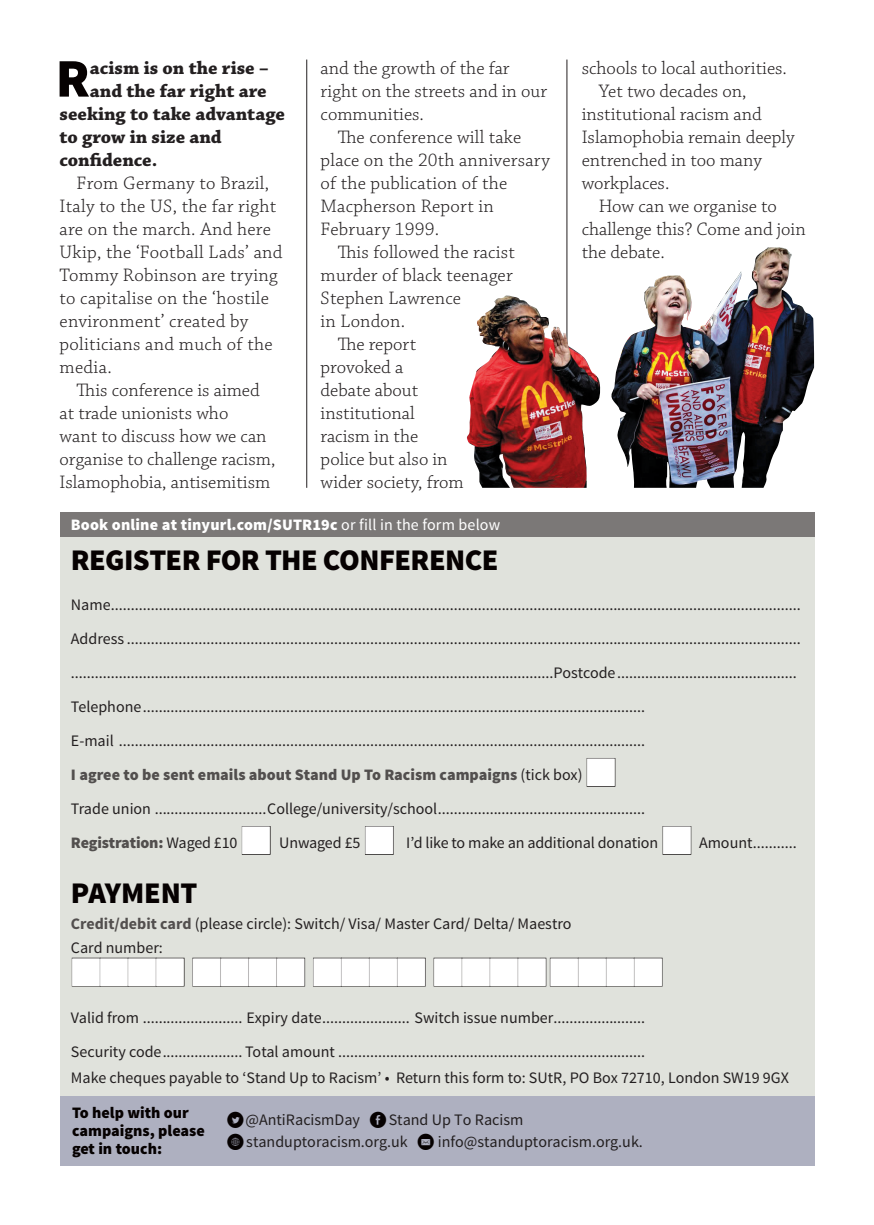
<style>
.page{position:relative;width:874px;height:1225px;background:#fff}
.page>*{position:absolute;margin:0;border:0;box-sizing:border-box;transform-origin:0 0}
.t1{font:900 54.4px "Source Sans Pro";color:#060101}
.t2{font:40px "Zapf Dingbats ITC";color:#fff}
.t3{font:900 30px "Source Sans Pro";letter-spacing:-.02em;color:#060101}
.t4{font:300 19px/23px "Chaparral Pro";letter-spacing:.005em;color:#231f20}
.t5{font:700 19px "Chaparral Pro";color:#231f20}
.t6{font:16px/34px "Source Sans Pro";color:#231f20}
.t7{font:900 16px "Source Sans Pro";letter-spacing:.01em;color:#fff}
.t8{font:900 16px/18px "Source Sans Pro";color:#060101}
.s1{font-weight:400}
.s2{font-weight:900;color:#524f4e}
.s3{color:#fff}
.s4{font-weight:700;color:#524f4e}
.s5{font-family:"Social Media Circled";color:#060101}
</style>
<div class="page">
<div style="left:60px;top:1090px;width:754px;height:75px;background:#aeb0c0"></div>
<div style="left:60px;top:536px;width:754px;height:560px;background:#e0e2dc"></div>
<div style="left:242px;top:826px;width:28px;height:28px;border:1px solid #231f20"></div>
<div style="left:365px;top:826px;width:28px;height:28px;border:1px solid #231f20"></div>
<div style="left:72px;top:957px;width:28px;height:29px;border:1px solid #231f20"></div>
<div style="left:100px;top:957px;width:28px;height:29px;border:1px solid #231f20"></div>
<div style="left:128px;top:957px;width:28px;height:29px;border:1px solid #231f20"></div>
<div style="left:156px;top:957px;width:28px;height:29px;border:1px solid #231f20"></div>
<div style="left:220px;top:957px;width:29px;height:29px;border:1px solid #231f20"></div>
<div style="left:248px;top:957px;width:29px;height:29px;border:1px solid #231f20"></div>
<div style="left:276px;top:957px;width:29px;height:29px;border:1px solid #231f20"></div>
<div style="left:313px;top:957px;width:28px;height:29px;border:1px solid #231f20"></div>
<div style="left:341px;top:957px;width:28px;height:29px;border:1px solid #231f20"></div>
<div style="left:369px;top:957px;width:28px;height:29px;border:1px solid #231f20"></div>
<div style="left:397px;top:957px;width:28px;height:29px;border:1px solid #231f20"></div>
<div style="left:461px;top:957px;width:29px;height:29px;border:1px solid #231f20"></div>
<div style="left:489px;top:957px;width:29px;height:29px;border:1px solid #231f20"></div>
<div style="left:517px;top:957px;width:29px;height:29px;border:1px solid #231f20"></div>
<div style="left:549px;top:957px;width:29px;height:29px;border:1px solid #231f20"></div>
<div style="left:577px;top:957px;width:29px;height:29px;border:1px solid #231f20"></div>
<div style="left:605px;top:957px;width:29px;height:29px;border:1px solid #231f20"></div>
<div style="left:633px;top:957px;width:29px;height:29px;border:1px solid #231f20"></div>
<div style="left:60px;top:512px;width:754px;height:24px;background:#7b7877"></div>
<hr style="left:306px;top:60px;width:1px;height:428px;background:#231f20">
<hr style="left:566px;top:60px;width:1px;height:428px;background:#231f20">
<img style="left:611px;top:247px;width:202px;height:241px">
<img style="left:467px;top:295px;width:133px;height:193px">
<h1 class="t1" style="left:56px;top:43px;width:36px">R</h1>
<p class="t5" style="left:90px;top:56px;width:180px">acism is on the rise –</p>
<p class="t5" style="left:90px;top:79px;width:178px">and the far right are</p>
<p class="t5" style="left:60px;top:102px;width:227px">seeking to take advantage</p>
<p class="t5" style="left:60px;top:125px;width:164px">to grow in size and</p>
<p class="t5" style="left:60px;top:148px;width:99px">confidence.</p>
<p class="t4" style="left:60px;top:172px;width:224px;text-indent:17px">From Germany to Brazil,<br>Italy to the US, the far right are on the march. And here<br>Ukip, the ‘Football Lads’ and<br>Tommy Robinson are trying to capitalise on the ‘hostile environment’ created by politicians and much of the media.</p>
<p class="t4" style="left:60px;top:379px;width:217px;text-indent:17px">This conference is aimed at trade unionists who<br>want to discuss how we can organise to challenge racism,<br>Islamophobia, antisemitism</p>
<p class="t4" style="left:320px;top:57px;width:228px">and the growth of the far right on the streets and in our communities.</p>
<p class="t4" style="left:337px;top:126px;width:185px">The conference will take</p>
<p class="t4" style="left:320px;top:149px;width:231px">place on the 20th anniversary</p>
<p class="t4" style="left:320px;top:172px;width:188px">of the publication of the</p>
<p class="t4" style="left:320px;top:195px;width:174px">Macpherson Report in</p>
<p class="t4" style="left:320px;top:218px;width:120px">February 1999.</p>
<p class="t4" style="left:337px;top:241px;width:179px">This followed the racist</p>
<p class="t4" style="left:320px;top:264px;width:193px">murder of black teenager</p>
<p class="t4" style="left:320px;top:287px;width:142px">Stephen Lawrence</p>
<p class="t4" style="left:320px;top:310px;width:86px">in London.</p>
<p class="t4" style="left:337px;top:333px;width:80px">The report</p>
<p class="t4" style="left:320px;top:356px;width:84px">provoked a</p>
<p class="t4" style="left:320px;top:379px;width:99px">debate about</p>
<p class="t4" style="left:320px;top:402px;width:95px">institutional</p>
<p class="t4" style="left:320px;top:425px;width:99px">racism in the</p>
<p class="t4" style="left:320px;top:448px;width:128px">police but also in</p>
<p class="t4" style="left:320px;top:471px;width:144px">wider society, from</p>
<p class="t7" style="left:71px;top:514px;width:430px">Book online at tinyurl.com/SUTR19c <span class="s1">or fill in the form below</span></p>
<p class="t4" style="left:581px;top:57px;width:207px">schools to local authorities.</p>
<p class="t4" style="left:598px;top:80px;width:149px">Yet two decades on,</p>
<p class="t4" style="left:581px;top:103px;width:181px">institutional racism and</p>
<p class="t4" style="left:581px;top:126px;width:214px">Islamophobia remain deeply</p>
<p class="t4" style="left:581px;top:149px;width:181px">entrenched in too many</p>
<p class="t4" style="left:581px;top:172px;width:89px">workplaces.</p>
<p class="t4" style="left:598px;top:195px;width:180px">How can we organise to</p>
<p class="t4" style="left:581px;top:218px;width:225px">challenge this? Come and join</p>
<p class="t4" style="left:581px;top:241px;width:84px">the debate.</p>
<h3 class="t3" style="left:71px;top:541px;width:428px">REGISTER FOR THE CONFERENCE</h3>
<p class="t6" style="left:71px;top:588px;width:731px">Name.............................................................................................................................................................................<br>Address ......................................................................................................................................................................... .........................................................................................................................Postcode.............................................<br>Telephone..............................................................................................................................<br>E-mail ....................................................................................................................................<br><span class="s2">I agree to be sent emails about Stand Up To Racism campaigns</span> (tick box)</p>
<h2 class="t2" style="left:585px;top:753px;width:32px">■</h2>
<p class="t6" style="left:71px;top:792px;width:727px">Trade union ............................College/university/school....................................................<br><span class="s2">Registration:</span> Waged £10 <span class="s3">■</span> Unwaged £5 <span class="s3">■</span> I’d like to make an additional donation <span class="s3">■</span> Amount...........</p>
<h3 class="t3" style="left:71px;top:873px;width:128px">PAYMENT</h3>
<p class="t6" style="left:71px;top:912px;width:502px;line-height:24px"><span class="s4">Credit/debit card</span> (please circle): Switch/ Visa/ Master Card/ Delta/ Maestro<br>Card number:</p>
<h2 class="t2" style="left:71px;top:953px;width:593px">■ ■ ■ ■ ■ ■ ■ ■ ■ ■ ■ ■ ■ ■ ■ ■ ■ ■ ■ ■</h2>
<p class="t6" style="left:71px;top:1001px;width:575px">Valid from ......................... Expiry date...................... Switch issue number.......................<br>Security code.................... Total amount .............................................................................</p>
<p class="t6" style="left:71px;top:1061px;width:719px">Make cheques payable to ‘Stand Up to Racism’ • Return this form to: SUtR, PO Box 72710, London SW19 9GX</p>
<p class="t8" style="left:72px;top:1104px;width:134px">To help with our campaigns, please get in touch:</p>
<p class="t6" style="left:227px;top:1109px;width:417px;line-height:22px"><span class="s5">D</span>@AntiRacismDay <span class="s5">E</span>Stand Up To Racism<br><span class="s5">K</span>standuptoracism.org.uk <span class="s5">k</span> info@standuptoracism.org.uk.</p>
</div>
